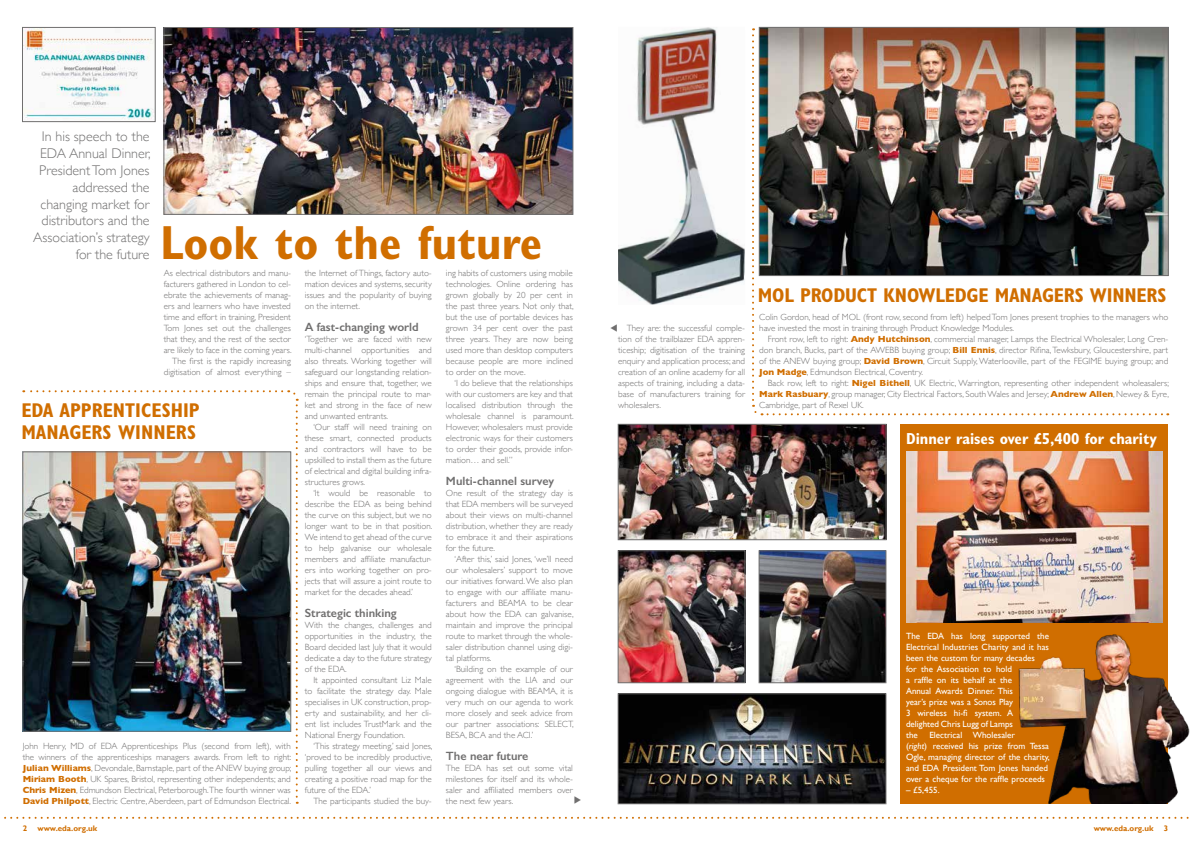
<style>
.page{position:relative;width:1191px;height:842px;background:#fff}
.page>*{position:absolute;margin:0;border:0;box-sizing:border-box;transform-origin:0 0}
.t1{font:700 condensed 48px "Gill Sans";color:#d06e00}
.t2{font:700 condensed 20px/22px "Gill Sans";letter-spacing:-.01em;color:#d06e00}
.t3{font:700 condensed 16px "Gill Sans";color:#fff}
.t4{font:300 14px/16.8px "Gill Sans";color:#706f6f;text-align:right}
.t5{font:600 12px "Gill Sans";color:#706f6f}
.t6{font:300 9px/11px "Gill Sans";color:#706f6f;text-align:justify}
.t7{font:9px/11px "Gill Sans";color:#fff}
.t8{font:700 8px "Gill Sans";color:#d06e00}
.s1{font-weight:700;color:#d06e00}
.s2{font-style:italic}
</style>
<div class="page">
<svg style="left:4px;top:817px;width:1185px;height:2px"></svg>
<svg style="left:752px;top:28px;width:416px;height:388px"></svg>
<svg style="left:288px;top:390px;width:10px;height:414px"></svg>
<svg style="left:23px;top:390px;width:259px;height:2px"></svg>
<img style="left:24px;top:29px;width:129px;height:91px">
<div style="left:22px;top:27px;width:133px;height:95px;border:1px solid #706f6f"></div>
<img style="left:618px;top:27px;width:127px;height:278px">
<img style="left:166px;top:29px;width:405px;height:183px">
<div style="left:164px;top:27px;width:409px;height:187px;border:1px solid #706f6f"></div>
<img style="left:25px;top:454px;width:264px;height:275px">
<div style="left:23px;top:452px;width:268px;height:279px;border:1px solid #706f6f"></div>
<img style="left:761px;top:29px;width:405px;height:245px">
<div style="left:759px;top:27px;width:409px;height:249px;border:1px solid #706f6f"></div>
<div style="left:900px;top:424px;width:268px;height:380px;background:#d06e00"></div>
<img style="left:1018px;top:634px;width:172px;height:170px">
<img style="left:906px;top:452px;width:256px;height:171px">
<img style="left:620px;top:426px;width:264px;height:112px">
<div style="left:618px;top:424px;width:268px;height:116px;border:1px solid #706f6f"></div>
<img style="left:761px;top:553px;width:123px;height:128px">
<div style="left:759px;top:551px;width:127px;height:132px;border:1px solid #706f6f"></div>
<img style="left:620px;top:553px;width:123px;height:128px">
<div style="left:618px;top:551px;width:127px;height:132px;border:1px solid #706f6f"></div>
<img style="left:620px;top:696px;width:264px;height:106px">
<div style="left:618px;top:694px;width:268px;height:110px;border:1px solid #706f6f"></div>
<h3 class="t4" style="left:33px;top:128px;width:119px">In his speech to the<br>EDA Annual Dinner,<br>President Tom Jones addressed the changing market for distributors and the<br>Association’s strategy for the future</h3>
<h1 class="t1" style="left:160px;top:214px;width:383px">Look to the future</h1>
<p class="t6" style="left:164px;top:267px;width:129px;text-align:right">As electrical distributors and manu&shy;facturers gathered in London to cel&shy;ebrate the achievements of manag&shy;ers and learners who have invested time and effort in training, President Tom Jones set out the challenges that they, and the rest of the sector are likely to face in the coming years.<br>The first is the rapidly increasing digitisation of almost everything –</p>
<h2 class="t2" style="left:21px;top:399px;width:180px">EDA APPRENTICESHIP<br>MANAGERS WINNERS</h2>
<p class="t6" style="left:23px;top:740px;width:270px">John Henry, MD of EDA Apprenticeships Plus (second from left), with the winners of the apprenticeships managers awards. From left to right:<br><span class="s1">Julian Williams</span>, Devondale, Barnstaple, part of the ANEW buying group; <span class="s1">Miriam Booth</span>, UK Spares, Bristol, representing other independents; and <span class="s1">Chris Mizen</span>, Edmundson Electrical, Peterborough. The fourth winner was <span class="s1">David Philpott</span>, Electric Centre, Aberdeen, part of Edmundson Electrical.</p>
<p class="t6" style="left:305px;top:267px;width:128px">the Internet of Things, factory auto&shy;mation devices and systems, security issues and the popularity of buying on the internet.</p>
<h3 class="t5" style="left:305px;top:319px;width:115px">A fast-changing world</h3>
<p class="t6" style="left:305px;top:333px;width:128px">‘Together we are faced with new multi-channel opportunities and also threats. Working together will safeguard our longstanding relation&shy;ships and ensure that, together, we remain the principal route to mar&shy;ket and strong in the face of new and unwanted entrants.</p>
<p class="t6" style="left:305px;top:421px;width:128px;text-indent:9px">‘Our staff will need training on these smart, connected products and contractors will have to be upskilled to install them as the future of electrical and digital building infra&shy;structures grows.</p>
<p class="t6" style="left:305px;top:487px;width:129px;text-indent:9px">‘It would be reasonable to describe the EDA as being behind the curve on this subject, but we no longer want to be in that position.<br>We intend to get ahead of the curve to help galvanise our wholesale members and affiliate manufactur&shy;ers into working together on pro&shy;jects that will assure a joint route to market for the decades ahead.’</p>
<h3 class="t5" style="left:305px;top:605px;width:93px">Strategic thinking</h3>
<p class="t6" style="left:305px;top:619px;width:128px">With the changes, challenges and opportunities in the industry, the Board decided last July that it would dedicate a day to the future strategy of the EDA.</p>
<p class="t6" style="left:305px;top:674px;width:128px;text-indent:9px">It appointed consultant Liz Male to facilitate the strategy day. Male specialises in UK construction, prop&shy;erty and sustainability, and her cli&shy;ent list includes TrustMark and the National Energy Foundation.</p>
<p class="t6" style="left:305px;top:740px;width:129px;text-indent:9px">‘This strategy meeting,’ said Jones, ‘proved to be incredibly productive, pulling together all our views and creating a positive road map for the future of the EDA.’</p>
<p class="t6" style="left:313px;top:795px;width:120px">The participants studied the buy-</p>
<p class="t6" style="left:446px;top:267px;width:129px">ing habits of customers using mobile technologies. Online ordering has grown globally by 20 per cent in the past three years. Not only that, but the use of portable devices has grown 34 per cent over the past three years. They are now being used more than desktop computers because people are more inclined to order on the move.</p>
<p class="t6" style="left:446px;top:377px;width:129px;text-indent:9px">‘I do believe that the relationships with our customers are key and that localised distribution through the wholesale channel is paramount.<br>However, wholesalers must provide electronic ways for their customers to order their goods, provide infor&shy;mation… and sell.”</p>
<h3 class="t5" style="left:446px;top:473px;width:110px">Multi-channel survey</h3>
<p class="t6" style="left:446px;top:487px;width:128px">One result of the strategy day is that EDA members will be surveyed about their views on multi-channel distribution, whether they are ready to embrace it and their aspirations for the future.</p>
<p class="t6" style="left:446px;top:553px;width:129px;text-indent:9px">‘After this,’ said Jones, ‘we’ll need our wholesalers’ support to move our initiatives forward. We also plan to engage with our affiliate manu&shy;facturers and BEAMA to be clear about how the EDA can galvanise, maintain and improve the principal route to market through the whole&shy;saler distribution channel using digi&shy;tal platforms.</p>
<p class="t6" style="left:446px;top:663px;width:129px;text-indent:9px">‘Building on the example of our agreement with the LIA and our ongoing dialogue with BEAMA, it is very much on our agenda to work more closely and seek advice from our partner associations: SELECT, BESA, BCA and the ACI.’</p>
<h3 class="t5" style="left:446px;top:748px;width:84px">The near future</h3>
<p class="t6" style="left:446px;top:762px;width:128px">The EDA has set out some vital milestones for itself and its whole&shy;saler and affiliated members over the next few years.</p>
<p class="t6" style="left:618px;top:322px;width:128px;text-indent:9px">They are: the successful comple&shy;tion of the trailblazer EDA appren&shy;ticeship; digitisation of the training enquiry and application process; and creation of an online academy for all aspects of training, including a data&shy;base of manufacturers training for wholesalers.</p>
<h2 class="t2" style="left:758px;top:284px;width:410px">MOL PRODUCT KNOWLEDGE MANAGERS WINNERS</h2>
<p class="t6" style="left:759px;top:311px;width:410px">Colin Gordon, head of MOL (front row, second from left) helped Tom Jones present trophies to the managers who have invested the most in training through Product Knowledge Modules.</p>
<p class="t6" style="left:759px;top:333px;width:410px;text-indent:8px">Front row, left to right: <span class="s1">Andy Hutchinson</span>, commercial manager, Lamps the Electrical Wholesaler, Long Cren&shy;don branch, Bucks, part of the AWEBB buying group; <span class="s1">Bill Ennis</span>, director Rifina, Tewksbury, Gloucestershire, part of the ANEW buying group; <span class="s1">David Brown</span>, Circuit Supply, Waterlooville, part of the FEGIME buying group; and <span class="s1">Jon Madge</span>, Edmundson Electrical, Coventry.</p>
<p class="t6" style="left:759px;top:377px;width:411px;text-indent:9px">Back row, left to right: <span class="s1">Nigel Bithell</span>, UK Electric, Warrington, representing other independent wholeasalers; <span class="s1">Mark Rasbuary</span>, group manager, City Electrical Factors, South Wales and Jersey; <span class="s1">Andrew Allen</span>, Newey &amp; Eyre, Cambridge, part of Rexel UK.</p>
<h3 class="t3" style="left:906px;top:429px;width:253px">Dinner raises over £5,400 for charity</h3>
<p class="t7" style="left:906px;top:630px;width:145px">The EDA has long supported the<br>Electrical Industries Charity and it has been the custom for many decades<br>for the Association to hold<br>a raffle on its behalf at the<br>Annual Awards Dinner. This<br>year’s prize was a Sonos Play<br>3 wireless hi-fi system. A<br>delighted Chris Lugg of Lamps<br>the</p>
<p class="t7" style="left:906px;top:729px;width:145px;text-indent:23px">Electrical Wholesaler<br>(<span class="s2">right</span>) received his prize from Tessa Ogle, managing director of the charity, and EDA President Tom Jones handed over a cheque for the raffle proceeds</p>
<p class="t7" style="left:906px;top:784px;width:35px">– £5,455.</p>
<p class="t8" style="left:23px;top:823px;width:6px">2</p>
<p class="t8" style="left:37px;top:823px;width:61px">www.eda.org.uk</p>
<p class="t8" style="left:1093px;top:823px;width:61px">www.eda.org.uk</p>
<p class="t8" style="left:1163px;top:823px;width:6px">3</p>
</div>
